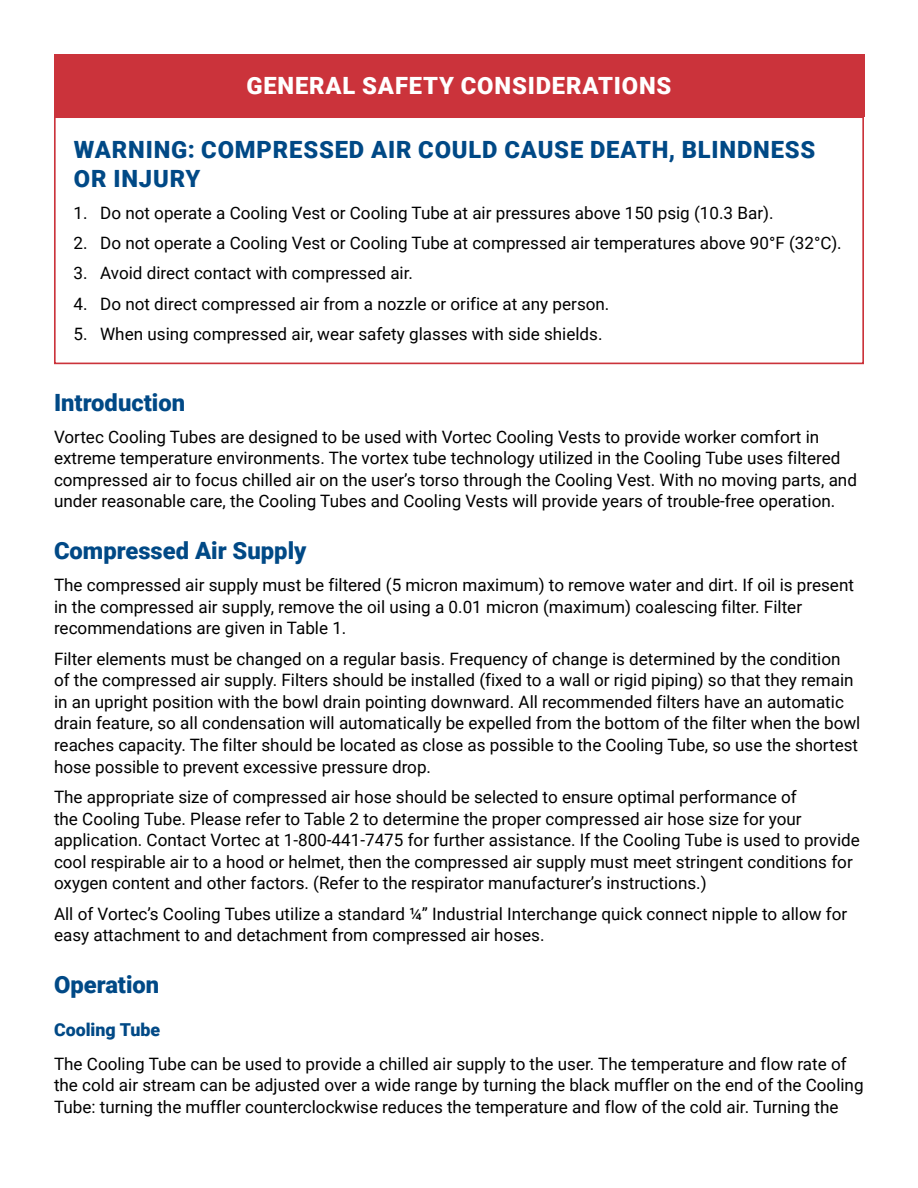
<style>
.page{position:relative;width:918px;height:1188px;background:#fff}
.page>*{position:absolute;margin:0;border:0;box-sizing:border-box;transform-origin:0 0}
.t1{font:900 23.7px/28.5px "Roboto";letter-spacing:.03em;color:#004986}
.t2{font:900 23.7px "Roboto";color:#004986}
.t3{font:900 23.7px "Roboto";letter-spacing:.035em;color:#fff}
.t4{font:900 17.85px "Roboto";color:#004986}
.t5{font:17.1px/21.6px "Roboto";color:#000}
</style>
<div class="page">
<div style="left:54px;top:116px;width:810px;height:248px;border:2px solid #cb333b"></div>
<div style="left:54px;top:54px;width:810px;height:62px;background:#cb333b"></div>
<h1 class="t3" style="left:246px;top:76px;width:426px">GENERAL SAFETY CONSIDERATIONS</h1>
<h1 class="t1" style="left:74px;top:137px;width:743px">WARNING: COMPRESSED AIR COULD CAUSE DEATH, BLINDNESS<br>OR INJURY</h1>
<p class="t5" style="left:73px;top:203px;width:702px">1. Do not operate a Cooling Vest or Cooling Tube at air pressures above 150 psig (10.3 Bar).</p>
<p class="t5" style="left:73px;top:233px;width:770px">2. Do not operate a Cooling Vest or Cooling Tube at compressed air temperatures above 90°F (32°C).</p>
<p class="t5" style="left:73px;top:264px;width:341px">3. Avoid direct contact with compressed air.</p>
<p class="t5" style="left:73px;top:294px;width:538px">4. Do not direct compressed air from a nozzle or orifice at any person.</p>
<p class="t5" style="left:73px;top:325px;width:531px">5. When using compressed air, wear safety glasses with side shields.</p>
<h1 class="t2" style="left:54px;top:392px;width:133px">Introduction</h1>
<p class="t5" style="left:54px;top:427px;width:805px">Vortec Cooling Tubes are designed to be used with Vortec Cooling Vests to provide worker comfort in extreme temperature environments. The vortex tube technology utilized in the Cooling Tube uses filtered compressed air to focus chilled air on the user’s torso through the Cooling Vest. With no moving parts, and under reasonable care, the Cooling Tubes and Cooling Vests will provide years of trouble-free operation.</p>
<h1 class="t2" style="left:54px;top:541px;width:254px">Compressed Air Supply</h1>
<p class="t5" style="left:54px;top:576px;width:802px">The compressed air supply must be filtered (5 micron maximum) to remove water and dirt. If oil is present in the compressed air supply, remove the oil using a 0.01 micron (maximum) coalescing filter. Filter recommendations are given in Table 1.</p>
<p class="t5" style="left:54px;top:649px;width:808px">Filter elements must be changed on a regular basis. Frequency of change is determined by the condition of the compressed air supply. Filters should be installed (fixed to a wall or rigid piping) so that they remain in an upright position with the bowl drain pointing downward. All recommended filters have an automatic drain feature, so all condensation will automatically be expelled from the bottom of the filter when the bowl reaches capacity. The filter should be located as close as possible to the Cooling Tube, so use the shortest hose possible to prevent excessive pressure drop.</p>
<p class="t5" style="left:54px;top:787px;width:807px">The appropriate size of compressed air hose should be selected to ensure optimal performance of<br>the Cooling Tube. Please refer to Table 2 to determine the proper compressed air hose size for your application. Contact Vortec at 1-800-441-7475 for further assistance. If the Cooling Tube is used to provide cool respirable air to a hood or helmet, then the compressed air supply must meet stringent conditions for oxygen content and other factors. (Refer to the respirator manufacturer’s instructions.)</p>
<p class="t5" style="left:54px;top:904px;width:795px">All of Vortec’s Cooling Tubes utilize a standard ¼” Industrial Interchange quick connect nipple to allow for easy attachment to and detachment from compressed air hoses.</p>
<h1 class="t2" style="left:54px;top:975px;width:107px">Operation</h1>
<p class="t4" style="left:54px;top:1022px;width:108px">Cooling Tube</p>
<p class="t5" style="left:54px;top:1054px;width:811px">The Cooling Tube can be used to provide a chilled air supply to the user. The temperature and flow rate of the cold air stream can be adjusted over a wide range by turning the black muffler on the end of the Cooling<br>Tube: turning the muffler counterclockwise reduces the temperature and flow of the cold air. Turning the</p>
</div>
